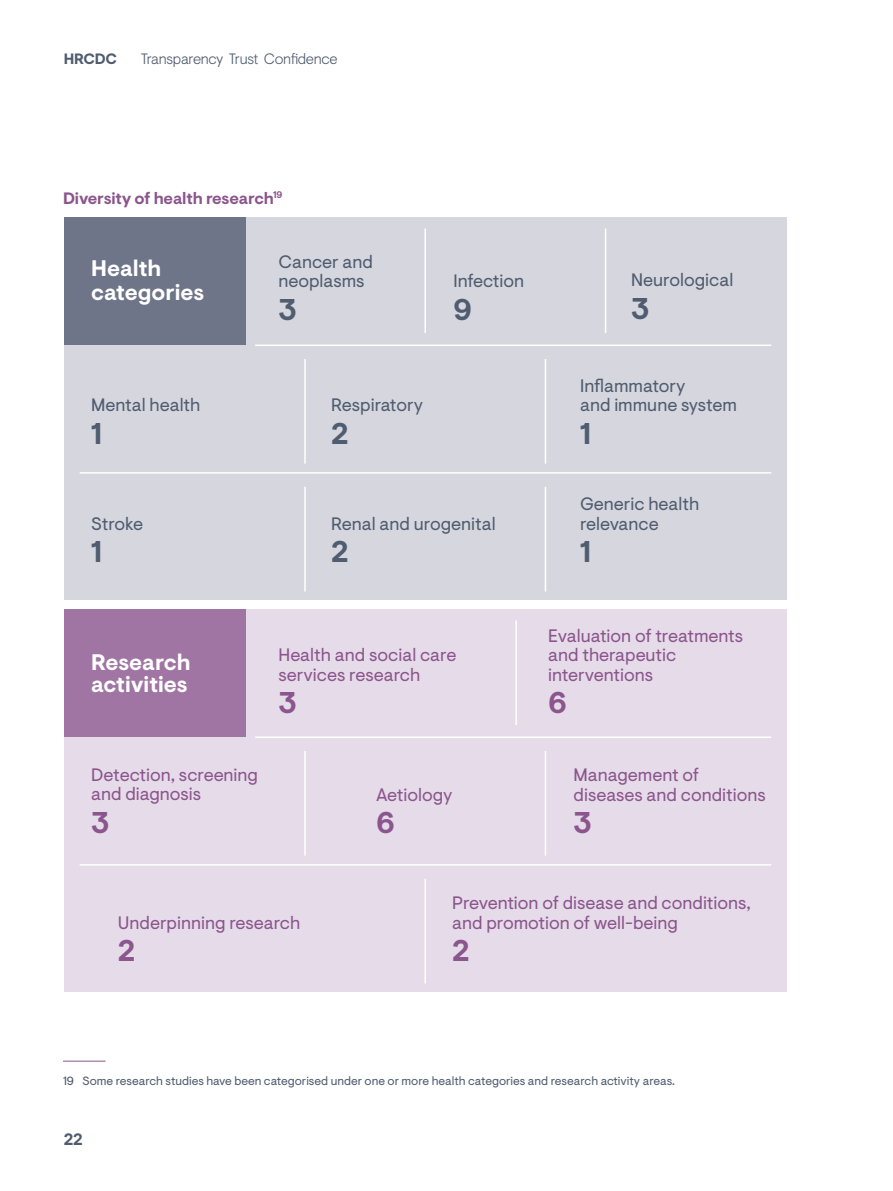
<style>
.page{position:relative;width:893px;height:1191px;background:#fff}
.page>*{position:absolute;margin:0;border:0;box-sizing:border-box;transform-origin:0 0}
.t1{font:700 30px "Visuelt Pro";color:#505c70}
.t2{font:700 30px "Visuelt Pro";color:#8b558d}
.t3{font:700 22.5px/24px "Visuelt Pro";color:#fff}
.t4{font:18px/19.5px "Visuelt Pro";color:#8b558d}
.t5{font:18px/19.5px "Visuelt Pro";color:#505c70}
.t6{font:700 16.5px "Visuelt Pro";letter-spacing:-.01em;color:#8b558d}
.t7{font:700 16.5px "Visuelt Pro";color:#505c70}
.t8{font:300 15px "Visuelt Pro";letter-spacing:-.02em;color:#505c70}
.t9{font:700 15px "Visuelt Pro";letter-spacing:-.02em;color:#505c70}
.t10{font:12px "Visuelt Pro";color:#505c70}
</style>
<div class="page">
<div style="left:64px;top:217px;width:723px;height:383px;background:#d6d7de"></div>
<div style="left:64px;top:609px;width:723px;height:382px;background:#e6dce9"></div>
<div style="left:64px;top:217px;width:182px;height:127px;background:#6e7588"></div>
<div style="left:64px;top:609px;width:182px;height:127px;background:#a075a3"></div>
<hr style="left:255px;top:344px;width:516px;height:2px;background:#fff">
<hr style="left:255px;top:736px;width:516px;height:2px;background:#fff">
<hr style="left:80px;top:472px;width:691px;height:1px;background:#fff">
<hr style="left:80px;top:864px;width:691px;height:1px;background:#fff">
<hr style="left:545px;top:359px;width:1px;height:104px;background:#fff">
<hr style="left:545px;top:751px;width:1px;height:104px;background:#fff">
<hr style="left:545px;top:487px;width:1px;height:104px;background:#fff">
<hr style="left:424px;top:228px;width:2px;height:105px;background:#fff">
<hr style="left:304px;top:359px;width:2px;height:104px;background:#fff">
<hr style="left:304px;top:751px;width:2px;height:104px;background:#fff">
<hr style="left:304px;top:487px;width:2px;height:104px;background:#fff">
<hr style="left:424px;top:878px;width:2px;height:105px;background:#fff">
<hr style="left:605px;top:228px;width:1px;height:105px;background:#fff">
<hr style="left:515px;top:620px;width:2px;height:105px;background:#fff">
<hr style="left:63px;top:1060px;width:43px;height:1px;background:#8b558d">
<p class="t9" style="left:64px;top:50px;width:55px">HRCDC</p>
<p class="t8" style="left:141px;top:50px;width:198px">Transparency Trust Confidence</p>
<p class="t6" style="left:63px;top:188px;width:221px">Diversity of health research<sup>19</sup></p>
<p class="t3" style="left:91px;top:257px;width:115px">Health categories</p>
<p class="t5" style="left:91px;top:396px;width:111px">Mental health</p>
<h1 class="t1" style="left:91px;top:415px;width:13px">1</h1>
<p class="t5" style="left:278px;top:252px;width:96px">Cancer and neoplasms</p>
<h1 class="t1" style="left:278px;top:292px;width:20px">3</h1>
<p class="t5" style="left:331px;top:396px;width:93px">Respiratory</p>
<h1 class="t1" style="left:331px;top:416px;width:19px">2</h1>
<p class="t5" style="left:453px;top:272px;width:72px">Infection</p>
<h1 class="t1" style="left:453px;top:292px;width:20px">9</h1>
<p class="t5" style="left:91px;top:514px;width:54px">Stroke</p>
<h1 class="t1" style="left:91px;top:534px;width:13px">1</h1>
<p class="t5" style="left:331px;top:514px;width:166px">Renal and urogenital</p>
<h1 class="t1" style="left:331px;top:534px;width:19px">2</h1>
<p class="t5" style="left:631px;top:271px;width:104px">Neurological</p>
<h1 class="t1" style="left:631px;top:290px;width:20px">3</h1>
<p class="t5" style="left:580px;top:376px;width:158px">Inflammatory<br>and immune system</p>
<h1 class="t1" style="left:580px;top:416px;width:13px">1</h1>
<p class="t5" style="left:580px;top:494px;width:121px">Generic health relevance</p>
<h1 class="t1" style="left:580px;top:534px;width:13px">1</h1>
<p class="t3" style="left:91px;top:651px;width:101px;line-height:22.5px">Research activities</p>
<p class="t4" style="left:91px;top:765px;width:168px">Detection, screening and diagnosis</p>
<h1 class="t2" style="left:91px;top:805px;width:20px">3</h1>
<p class="t4" style="left:279px;top:646px;width:179px">Health and social care services research</p>
<h1 class="t2" style="left:279px;top:685px;width:20px">3</h1>
<p class="t4" style="left:376px;top:785px;width:78px">Aetiology</p>
<h1 class="t2" style="left:376px;top:805px;width:20px">6</h1>
<p class="t4" style="left:548px;top:626px;width:196px">Evaluation of treatments and therapeutic interventions</p>
<h1 class="t2" style="left:548px;top:685px;width:20px">6</h1>
<p class="t4" style="left:574px;top:765px;width:194px">Management of diseases and conditions</p>
<h1 class="t2" style="left:574px;top:805px;width:20px">3</h1>
<p class="t4" style="left:118px;top:913px;width:184px">Underpinning research</p>
<h1 class="t2" style="left:118px;top:933px;width:19px">2</h1>
<p class="t4" style="left:452px;top:894px;width:300px">Prevention of disease and conditions, and promotion of well-being</p>
<h1 class="t2" style="left:452px;top:933px;width:19px">2</h1>
<p class="t10" style="left:63px;top:1073px;width:614px">19 Some research studies have been categorised under one or more health categories and research activity areas.</p>
<p class="t7" style="left:64px;top:1129px;width:21px">22</p>
</div>
